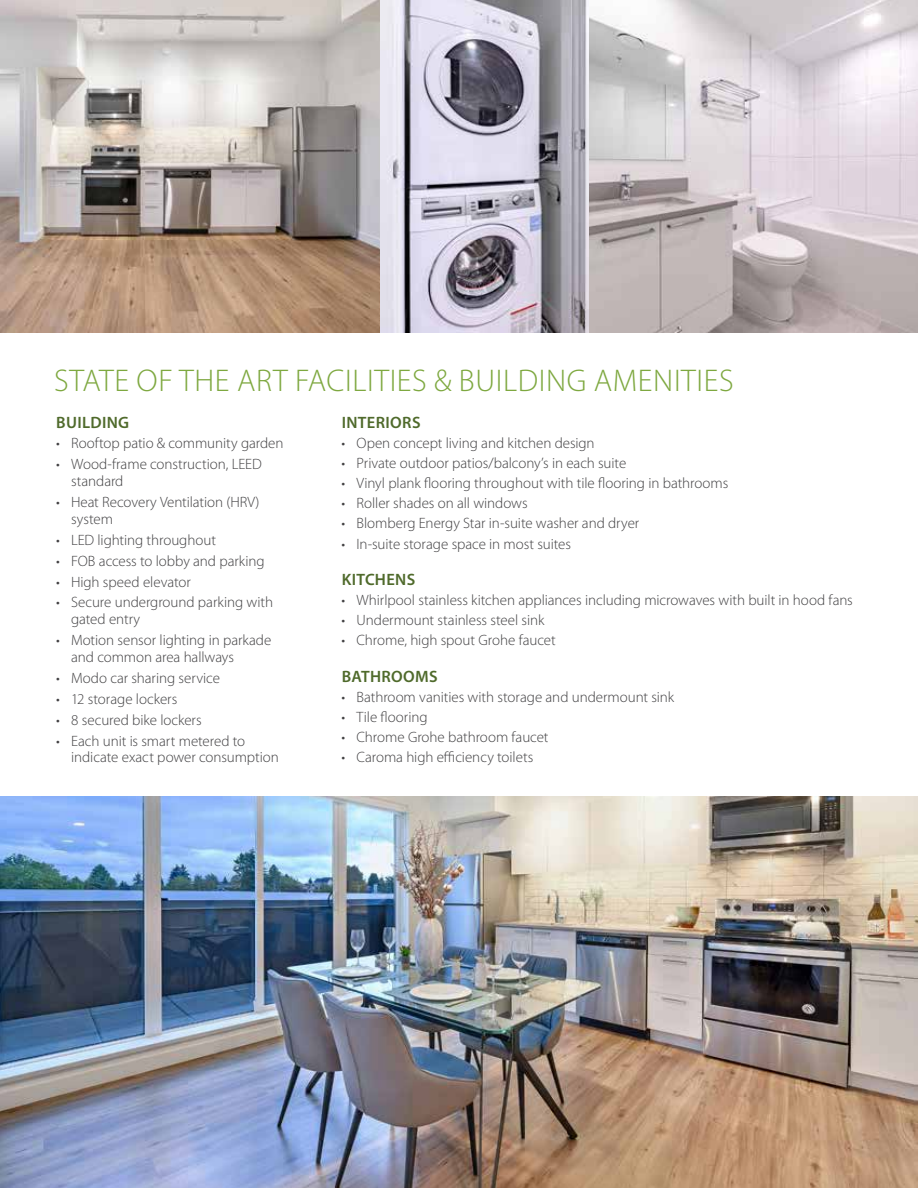
<style>
.page{position:relative;width:918px;height:1188px;background:#fff}
.page>*{position:absolute;margin:0;border:0;box-sizing:border-box;transform-origin:0 0}
.t1{font:300 31.5px "Myriad Pro";letter-spacing:.02em;color:#7ea840}
.t2{font:600 16.5px "Myriad Pro";letter-spacing:.02em;color:#4f6a2b}
.t3{font:300 15px/16.6px "Myriad Pro";letter-spacing:-.005em;color:#414042}
</style>
<div class="page">
<img style="left:0;top:0;width:589px;height:332px">
<img style="left:589px;top:0;width:329px;height:332px">
<img style="left:0;top:797px;width:918px;height:391px">
<h1 class="t1" style="left:54px;top:361px;width:681px">STATE OF THE ART FACILITIES &amp; BUILDING AMENITIES</h1>
<p class="t2" style="left:56px;top:412px;width:74px">BUILDING</p>
<p class="t3" style="left:56px;top:435px;width:229px">• Rooftop patio &amp; community garden</p>
<p class="t3" style="left:71px;top:456px;width:192px;text-indent:-15px">• Wood-frame construction, LEED standard</p>
<p class="t3" style="left:71px;top:494px;width:190px;text-indent:-15px">• Heat Recovery Ventilation (HRV) system</p>
<p class="t3" style="left:56px;top:531px;width:161px">• LED lighting throughout</p>
<p class="t3" style="left:56px;top:552px;width:210px">• FOB access to lobby and parking</p>
<p class="t3" style="left:56px;top:573px;width:136px">• High speed elevator</p>
<p class="t3" style="left:71px;top:594px;width:203px;text-indent:-15px">• Secure underground parking with gated entry</p>
<p class="t3" style="left:71px;top:632px;width:202px;text-indent:-15px">• Motion sensor lighting in parkade and common area hallways</p>
<p class="t3" style="left:56px;top:669px;width:165px">• Modo car sharing service</p>
<p class="t3" style="left:56px;top:690px;width:123px">• 12 storage lockers</p>
<p class="t3" style="left:56px;top:711px;width:147px">• 8 secured bike lockers</p>
<p class="t3" style="left:71px;top:732px;width:209px;text-indent:-15px">• Each unit is smart metered to indicate exact power consumption</p>
<p class="t2" style="left:342px;top:412px;width:80px">INTERIORS</p>
<p class="t3" style="left:342px;top:434px;width:255px">• Open concept living and kitchen design</p>
<p class="t3" style="left:342px;top:454px;width:286px">• Private outdoor patios/balcony’s in each suite</p>
<p class="t3" style="left:342px;top:475px;width:388px">• Vinyl plank flooring throughout with tile flooring in bathrooms</p>
<p class="t3" style="left:342px;top:495px;width:188px">• Roller shades on all windows</p>
<p class="t3" style="left:342px;top:515px;width:299px">• Blomberg Energy Star in-suite washer and dryer</p>
<p class="t3" style="left:342px;top:535px;width:231px">• In-suite storage space in most suites</p>
<p class="t2" style="left:342px;top:569px;width:75px">KITCHENS</p>
<p class="t3" style="left:342px;top:591px;width:513px">• Whirlpool stainless kitchen appliances including microwaves with built in hood fans</p>
<p class="t3" style="left:342px;top:612px;width:204px">• Undermount stainless steel sink</p>
<p class="t3" style="left:342px;top:632px;width:216px">• Chrome, high spout Grohe faucet</p>
<p class="t2" style="left:342px;top:665px;width:97px">BATHROOMS</p>
<p class="t3" style="left:342px;top:688px;width:334px">• Bathroom vanities with storage and undermount sink</p>
<p class="t3" style="left:342px;top:708px;width:88px">• Tile flooring</p>
<p class="t3" style="left:342px;top:729px;width:209px">• Chrome Grohe bathroom faucet</p>
<p class="t3" style="left:342px;top:749px;width:193px">• Caroma high efficiency toilets</p>
</div>
